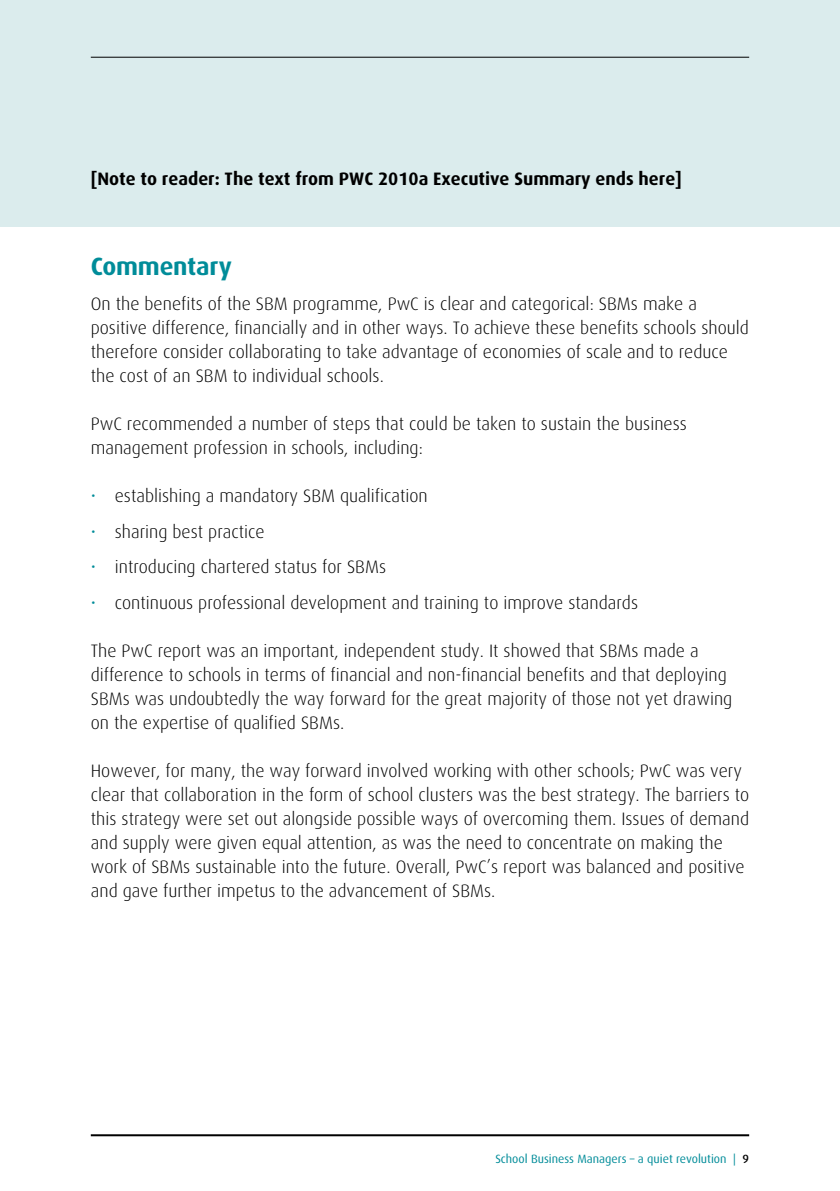
<style>
.page{position:relative;width:840px;height:1191px;background:#fff}
.page>*{position:absolute;margin:0;border:0;box-sizing:border-box;transform-origin:0 0}
.t1{font:700 25px "Dax";letter-spacing:-.01em;color:#008c99}
.t2{font:300 18px/24px "Dax";color:#000}
.t3{font:700 18px "Dax";color:#000}
.t4{font:12px "Dax";color:#008c99}
.s1{color:#008c99}
.s2{font-weight:500;color:#000}
</style>
<div class="page">
<div style="left:0;top:0;width:839px;height:226px;background:#dbeced"></div>
<hr style="left:91px;top:1134px;width:657px;height:2px;background:#000">
<hr style="left:91px;top:57px;width:657px;height:1px;background:#000">
<p class="t3" style="left:91px;top:169px;width:592px">[Note to reader: The text from PWC 2010a Executive Summary ends here]</p>
<h1 class="t1" style="left:91px;top:252px;width:143px">Commentary</h1>
<p class="t2" style="left:91px;top:292px;width:659px">On the benefits of the SBM programme, PwC is clear and categorical: SBMs make a positive difference, financially and in other ways. To achieve these benefits schools should therefore consider collaborating to take advantage of economies of scale and to reduce the cost of an SBM to individual schools.</p>
<p class="t2" style="left:91px;top:412px;width:597px">PwC recommended a number of steps that could be taken to sustain the business management profession in schools, including:</p>
<p class="t2" style="left:91px;top:484px;width:338px"><span class="s1">•</span> establishing a mandatory SBM qualification</p>
<p class="t2" style="left:91px;top:520px;width:175px"><span class="s1">•</span> sharing best practice</p>
<p class="t2" style="left:91px;top:555px;width:296px"><span class="s1">•</span> introducing chartered status for SBMs</p>
<p class="t2" style="left:91px;top:590px;width:548px"><span class="s1">•</span> continuous professional development and training to improve standards</p>
<p class="t2" style="left:91px;top:638px;width:642px">The PwC report was an important, independent study. It showed that SBMs made a difference to schools in terms of financial and non-financial benefits and that deploying SBMs was undoubtedly the way forward for the great majority of those not yet drawing on the expertise of qualified SBMs.</p>
<p class="t2" style="left:91px;top:758px;width:659px">However, for many, the way forward involved working with other schools; PwC was very clear that collaboration in the form of school clusters was the best strategy. The barriers to this strategy were set out alongside possible ways of overcoming them. Issues of demand and supply were given equal attention, as was the need to concentrate on making the work of SBMs sustainable into the future. Overall, PwC’s report was balanced and positive and gave further impetus to the advancement of SBMs.</p>
<p class="t4" style="left:495px;top:1152px;width:255px">School Business Managers – a quiet revolution | <span class="s2">9</span></p>
</div>
